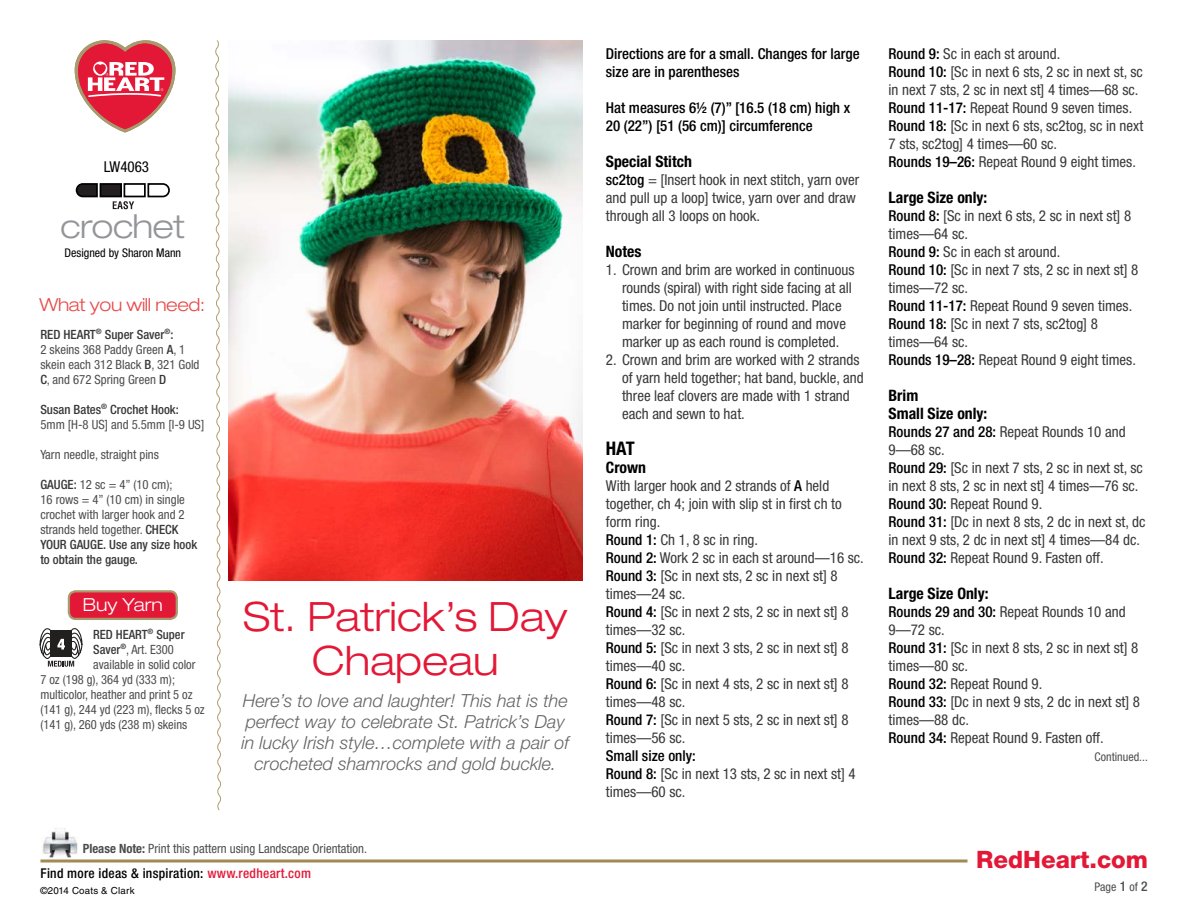
<style>
.page{position:relative;width:1188px;height:918px;background:#fff}
.page>*{position:absolute;margin:0;border:0;box-sizing:border-box;transform-origin:0 0}
.t1{font:300 expanded 40.5px/43.5px "Helvetica Neue LT Std";color:#e31837;text-align:center}
.t2{font:300 expanded 33px "Helvetica Neue LT Std";letter-spacing:-.02em;color:#939598}
.t3{font:800 24px "Helvetica Neue LT Std";color:#e31837}
.t4{font:700 condensed 18.75px "Helvetica Neue LT Std";color:#000}
.t5{font:italic 300 18px/21px "Helvetica Neue LT Std";color:#636466;text-align:center}
.t6{font:300 expanded 18px "Helvetica Neue LT Std";letter-spacing:-.02em;color:#e74b4b}
.t7{font:300 expanded 18px "Helvetica Neue LT Std";color:#fff}
.t8{font:700 condensed 15.75px/18px "Helvetica Neue LT Std";color:#000}
.t9{font:condensed 15px/18px "Helvetica Neue LT Std";color:#383839}
.t10{font:500 condensed 15px/18px "Helvetica Neue LT Std";color:#000}
.t11{font:condensed 15px "Helvetica Neue LT Std";color:#000}
.t12{font:500 condensed 13.5px "Helvetica Neue LT Std";letter-spacing:.02em;color:#000}
.t13{font:condensed 12.75px/15px "Helvetica Neue LT Std";color:#4d4d4f}
.t14{font:500 condensed 12.75px "Helvetica Neue LT Std";color:#383839}
.t15{font:condensed 12px "Helvetica Neue LT Std";color:#4d4d4f}
.t16{font:condensed 12px "Helvetica Neue LT Std";color:#000}
.t17{font:9.75px "Helvetica LT Std";letter-spacing:.02em;color:#000}
.s1{font-weight:500;color:#383839}
.s2{font-weight:700}
.s3{color:#e31837}
.s4{font-weight:500;color:#000}
.s5{font-weight:500;font-size:13.5px}
</style>
<div class="page">
<hr style="left:40px;top:860px;width:928px;height:2px;background:#a18b50">
<img style="left:43px;top:828px;width:35px;height:30px">
<svg style="left:75px;top:40px;width:100px;height:92px"></svg>
<svg style="left:76px;top:183px;width:94px;height:26px"></svg>
<svg style="left:215px;top:40px;width:6px;height:771px"></svg>
<img style="left:229px;top:40px;width:353px;height:540px">
<div style="left:69px;top:591px;width:108px;height:28px;background:#e31837;border-radius:7px"></div>
<div style="left:68px;top:590px;width:110px;height:30px;border:2px solid #a8996e;border-radius:7px"></div>
<svg style="left:39px;top:628px;width:44px;height:39px"></svg>
<p class="t11" style="left:104px;top:158px;width:47px">LW4063</p>
<h2 class="t2" style="left:61px;top:207px;width:126px">crochet</h2>
<p class="t16" style="left:65px;top:246px;width:118px">Designed by Sharon Mann</p>
<p class="t6" style="left:40px;top:294px;width:167px">What you will need:</p>
<p class="t13" style="left:40px;top:327px;width:161px"><span class="s1">RED HEART</span><sup>®</sup> <span class="s1">Super Saver</span><sup>®</sup><span class="s1">:<br></span>2 skeins 368 Paddy Green <span class="s1">A</span>, 1 skein each 312 Black <span class="s1">B</span>, 321 Gold<br><span class="s1">C</span>, and 672 Spring Green <span class="s1">D</span></p>
<p class="t13" style="left:40px;top:402px;width:165px"><span class="s1">Susan Bates</span><sup>®</sup> <span class="s1">Crochet Hook:<br></span>5mm [H-8 US] and 5.5mm [I-9 US]</p>
<p class="t13" style="left:40px;top:447px;width:120px">Yarn needle, straight pins</p>
<p class="t13" style="left:40px;top:477px;width:158px"><span class="s1">GAUGE:</span> 12 sc = 4” (10 cm);<br>16 rows = 4” (10 cm) in single crochet with larger hook and 2 strands held together. <span class="s1">CHECK<br>YOUR GAUGE. Use any size hook to obtain the gauge.</span></p>
<p class="t7" style="left:83px;top:593px;width:82px">Buy Yarn</p>
<p class="t14" style="left:93px;top:627px;width:93px">RED HEART<sup>®</sup> Super</p>
<p class="t13" style="left:93px;top:642px;width:82px"><span class="s1">Saver</span><sup>®</sup>, Art. E300</p>
<p class="t13" style="left:93px;top:657px;width:104px">available in solid color</p>
<p class="t13" style="left:40px;top:672px;width:136px">7 oz (198 g), 364 yd (333 m);</p>
<p class="t13" style="left:40px;top:687px;width:154px">multicolor, heather and print 5 oz</p>
<p class="t13" style="left:40px;top:702px;width:166px">(141 g), 244 yd (223 m), flecks 5 oz</p>
<p class="t13" style="left:40px;top:717px;width:148px">(141 g), 260 yds (238 m) skeins</p>
<h1 class="t1" style="left:243px;top:594px;width:326px">St. Patrick’s Day<br>Chapeau</h1>
<p class="t5" style="left:242px;top:690px;width:329px">Here’s to love and laughter! This hat is the perfect way to celebrate St. Patrick’s Day in lucky Irish style…complete with a pair of crocheted shamrocks and gold buckle.</p>
<p class="t13" style="left:83px;top:841px;width:286px"><span class="s2">Please Note:</span> Print this pattern using Landscape Orientation.</p>
<p class="t17" style="left:40px;top:885px;width:96px">©2014 Coats &amp; Clark</p>
<p class="t12" style="left:40px;top:865px;width:272px">Find more ideas &amp; inspiration: <span class="s3">www.redheart.com</span></p>
<p class="t10" style="left:606px;top:44px;width:255px">Directions are for a small. Changes for large size are in parentheses</p>
<p class="t10" style="left:606px;top:98px;width:246px">Hat measures 6½ (7)” [16.5 (18 cm) high x<br>20 (22”) [51 (56 cm)] circumference</p>
<p class="t8" style="left:606px;top:152px;width:87px">Special Stitch</p>
<p class="t9" style="left:606px;top:170px;width:255px"><span class="s4">sc2tog</span> = [Insert hook in next stitch, yarn over and pull up a loop] twice, yarn over and draw through all 3 loops on hook.</p>
<p class="t8" style="left:606px;top:242px;width:37px">Notes</p>
<p class="t9" style="left:622px;top:260px;width:234px;text-indent:-16px">1. Crown and brim are worked in continuous rounds (spiral) with right side facing at all times. Do not join until instructed. Place marker for beginning of round and move marker up as each round is completed.</p>
<p class="t9" style="left:622px;top:350px;width:243px;text-indent:-16px">2. Crown and brim are worked with 2 strands of yarn held together; hat band, buckle, and three leaf clovers are made with 1 strand each and sewn to hat.</p>
<p class="t4" style="left:606px;top:436px;width:30px">HAT</p>
<p class="t8" style="left:606px;top:458px;width:42px">Crown</p>
<p class="t9" style="left:606px;top:476px;width:260px">With larger hook and 2 strands of <span class="s4">A</span> held together, ch 4; join with slip st in first ch to form ring.<br><span class="s4">Round 1:</span> Ch 1, 8 sc in ring.<br><span class="s4">Round 2:</span> Work 2 sc in each st around—16 sc.<br><span class="s4">Round 3:</span> [Sc in next sts, 2 sc in next st] 8 times—24 sc.<br><span class="s4">Round 4:</span> [Sc in next 2 sts, 2 sc in next st] 8 times—32 sc.<br><span class="s4">Round 5:</span> [Sc in next 3 sts, 2 sc in next st] 8 times—40 sc.<br><span class="s4">Round 6:</span> [Sc in next 4 sts, 2 sc in next st] 8 times—48 sc.<br><span class="s4">Round 7:</span> [Sc in next 5 sts, 2 sc in next st] 8 times—56 sc.</p>
<p class="t9" style="left:606px;top:746px;width:251px"><span class="s4">Small size only:<br>Round 8:</span> [Sc in next 13 sts, 2 sc in next st] 4 times—60 sc.</p>
<p class="t9" style="left:889px;top:44px;width:256px"><span class="s4">Round 9:</span> Sc in each st around.<br><span class="s4">Round 10:</span> [Sc in next 6 sts, 2 sc in next st, sc in next 7 sts, 2 sc in next st] 4 times—68 sc.<br><span class="s4">Round 11-17:</span> Repeat Round 9 seven times.<br><span class="s4">Round 18:</span> [Sc in next 6 sts, sc2tog, sc in next 7 sts, sc2tog] 4 times—60 sc.<br><span class="s4">Rounds 19–26:</span> Repeat Round 9 eight times.</p>
<p class="t8" style="left:889px;top:188px;width:100px">Large Size only:</p>
<p class="t9" style="left:889px;top:206px;width:251px"><span class="s4">Round 8:</span> [Sc in next 6 sts, 2 sc in next st] 8 times—64 sc.<br><span class="s4">Round 9:</span> Sc in each st around.<br><span class="s4">Round 10:</span> [Sc in next 7 sts, 2 sc in next st] 8 times—72 sc.<br><span class="s4">Round 11-17:</span> Repeat Round 9 seven times.<br><span class="s4">Round 18:</span> [Sc in next 7 sts, sc2tog] 8 times—64 sc.<br><span class="s4">Rounds 19–28:</span> Repeat Round 9 eight times.</p>
<p class="t8" style="left:889px;top:386px;width:100px">Brim<br>Small Size only:</p>
<p class="t9" style="left:889px;top:422px;width:258px"><span class="s4">Rounds 27 and 28:</span> Repeat Rounds 10 and 9—68 sc.<br><span class="s4">Round 29:</span> [Sc in next 7 sts, 2 sc in next st, sc in next 8 sts, 2 sc in next st] 4 times—76 sc.<br><span class="s4">Round 30:</span> Repeat Round 9.<br><span class="s4">Round 31:</span> [Dc in next 8 sts, 2 dc in next st, dc in next 9 sts, 2 dc in next st] 4 times—84 dc.<br><span class="s4">Round 32:</span> Repeat Round 9. Fasten off.</p>
<p class="t8" style="left:889px;top:584px;width:101px">Large Size Only:</p>
<p class="t9" style="left:889px;top:602px;width:253px"><span class="s4">Rounds 29 and 30:</span> Repeat Rounds 10 and<br>9—72 sc.<br><span class="s4">Round 31:</span> [Sc in next 8 sts, 2 sc in next st] 8 times—80 sc.<br><span class="s4">Round 32:</span> Repeat Round 9.<br><span class="s4">Round 33:</span> [Dc in next 9 sts, 2 dc in next st] 8 times—88 dc.<br><span class="s4">Round 34:</span> Repeat Round 9. Fasten off.</p>
<p class="t15" style="left:1095px;top:749px;width:55px">Continued...</p>
<h3 class="t3" style="left:976px;top:845px;width:174px">RedHeart.com</h3>
<p class="t15" style="left:1095px;top:880px;width:55px">Page <span class="s5">1</span> of <span class="s5">2</span></p>
</div>
